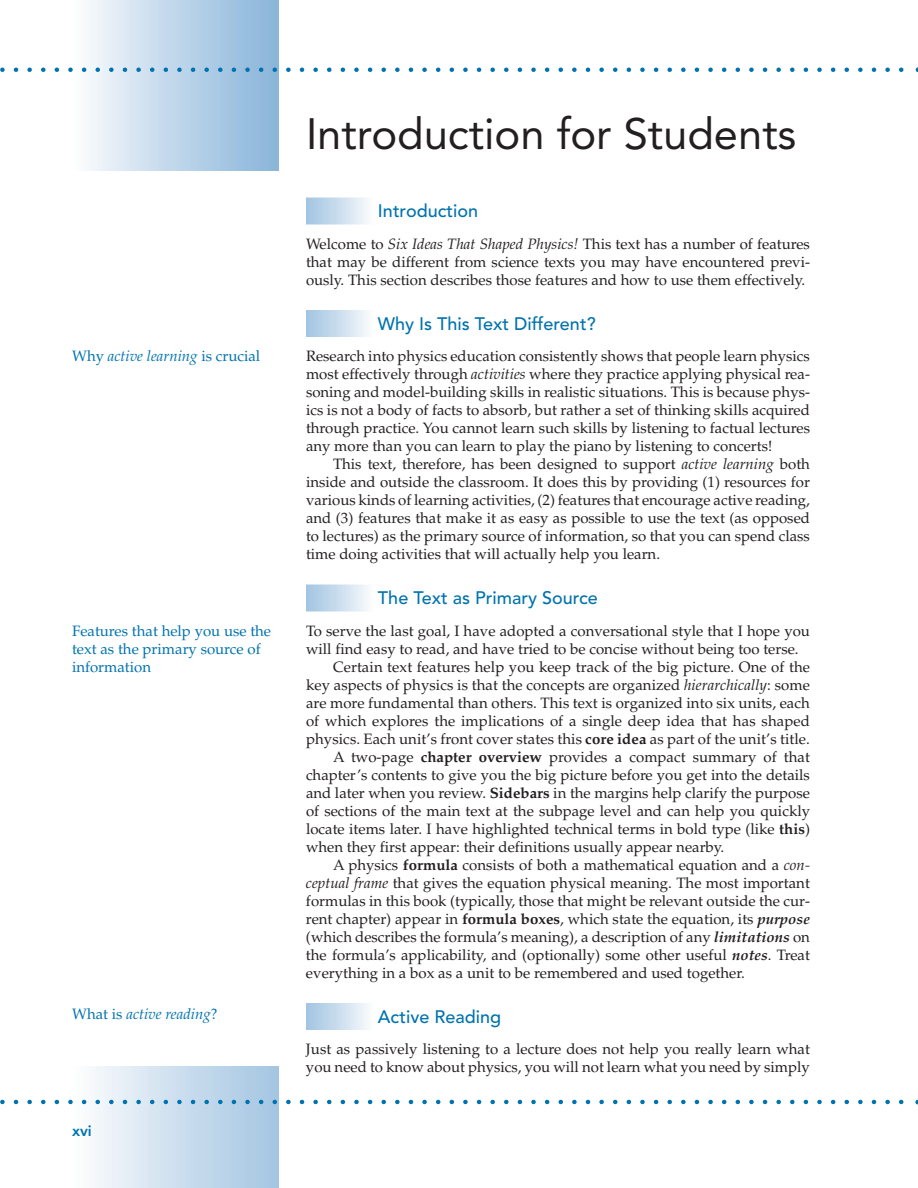
<style>
.page{position:relative;width:918px;height:1188px;background:#fff}
.page>*{position:absolute;margin:0;border:0;box-sizing:border-box;transform-origin:0 0}
.Other_Title{font:43.5px "Avenir LT Pro";color:#231f20}
.FMSection{font:500 18px "Avenir LT Pro";color:#0073ae}
.Body{font:15px/18px "Palatino LT Std";color:#231f20;text-align:justify}
.t1{font:15px/18px "Palatino LT Std";color:#0073ae}
.t2{font:italic 15px "Palatino LT Std";color:#0073ae}
.t3{font:800 15px "Avenir LT Pro";color:#0073ae}
.s1{font-style:normal}
.s2{font-style:italic}
.s3{font-weight:700}
.s4{font-weight:700;font-style:italic}
</style>
<div class="page">
<div style="left:72px;top:0;width:207px;height:171px;background:linear-gradient(to right,#fcfcfe,#87b3d8)"></div>
<svg style="left:0;top:68px;width:904px;height:4px"></svg>
<div style="left:72px;top:1066px;width:207px;height:122px;background:linear-gradient(to right,#fdfdfe,#a2c4e1)"></div>
<svg style="left:0;top:1100px;width:904px;height:4px"></svg>
<div style="left:306px;top:198px;width:68px;height:27px;background:linear-gradient(to right,#a1c3e1,#fafbfd)"></div>
<div style="left:306px;top:310px;width:68px;height:27px;background:linear-gradient(to right,#a1c3e1,#fafbfd)"></div>
<div style="left:306px;top:585px;width:68px;height:27px;background:linear-gradient(to right,#a1c3e1,#fafbfd)"></div>
<div style="left:306px;top:1003px;width:68px;height:27px;background:linear-gradient(to right,#a1c3e1,#fafbfd)"></div>
<p class="t2" style="left:72px;top:347px;width:190px"><span class="s1">Why</span> active learning <span class="s1">is crucial</span></p>
<p class="t1" style="left:72px;top:622px;width:201px">Features that help you use the text as the primary source of information</p>
<p class="t2" style="left:72px;top:1006px;width:147px"><span class="s1">What is</span> active reading<span class="s1">?</span></p>
<p class="t3" style="left:72px;top:1122px;width:21px">xvi</p>
<p class="Other_Title" style="left:306px;top:108px;width:492px">Introduction for Students</p>
<p class="FMSection" style="left:378px;top:200px;width:102px">Introduction</p>
<p class="Body" style="left:306px;top:235px;width:506px">Welcome to <span class="s2">Six Ideas That Shaped Physics!</span> This text has a number of features that may be different from science texts you may have encountered previ&shy;ously. This section describes those features and how to use them effectively.</p>
<p class="FMSection" style="left:378px;top:313px;width:219px">Why Is This Text Different?</p>
<p class="Body" style="left:306px;top:347px;width:506px">Research into physics education consistently shows that people learn physics most effectively through <span class="s2">activities</span> where they practice applying physical rea&shy;soning and model-building skills in realistic situations. This is because phys&shy;ics is not a body of facts to absorb, but rather a set of thinking skills acquired through practice. You cannot learn such skills by listening to factual lectures any more than you can learn to play the piano by listening to concerts!</p>
<p class="Body" style="left:306px;top:455px;width:506px;text-indent:27px">This text, therefore, has been designed to support <span class="s2">active learning</span> both inside and outside the classroom. It does this by providing (1) resources for various kinds of learning activities, (2) features that encourage active reading, and (3) features that make it as easy as possible to use the text (as opposed to lectures) as the primary source of information, so that you can spend class time doing activities that will actually help you learn.</p>
<p class="FMSection" style="left:378px;top:587px;width:221px">The Text as Primary Source</p>
<p class="Body" style="left:306px;top:622px;width:505px">To serve the last goal, I have adopted a conversational style that I hope you will find easy to read, and have tried to be concise without being too terse.</p>
<p class="Body" style="left:306px;top:658px;width:506px;text-indent:27px">Certain text features help you keep track of the big picture. One of the key aspects of physics is that the concepts are organized <span class="s2">hierarchically</span>: some are more fundamental than others. This text is organized into six units, each of which explores the implications of a single deep idea that has shaped physics. Each unit’s front cover states this <span class="s3">core idea</span> as part of the unit’s title.</p>
<p class="Body" style="left:306px;top:748px;width:506px;text-indent:27px">A two-page <span class="s3">chapter overview</span> provides a compact summary of that chapter’s contents to give you the big picture before you get into the details and later when you review. <span class="s3">Sidebars</span> in the margins help clarify the purpose of sections of the main text at the subpage level and can help you quickly locate items later. I have highlighted technical terms in bold type (like <span class="s3">this</span>) when they first appear: their definitions usually appear nearby.</p>
<p class="Body" style="left:306px;top:856px;width:506px;text-indent:27px">A physics <span class="s3">formula</span> consists of both a mathematical equation and a <span class="s2">con&shy;ceptual frame</span> that gives the equation physical meaning. The most important formulas in this book (typically, those that might be relevant outside the cur&shy;rent chapter) appear in <span class="s3">formula boxes</span>, which state the equation, its <span class="s4">purpose </span>(which describes the formula’s meaning), a description of any <span class="s4">limitations</span> on the formula’s applicability, and (optionally) some other useful <span class="s4">notes</span>. Treat everything in a box as a unit to be remembered and used together.</p>
<p class="FMSection" style="left:378px;top:1006px;width:125px">Active Reading</p>
<p class="Body" style="left:306px;top:1040px;width:506px">Just as passively listening to a lecture does not help you really learn what you need to know about physics, you will not learn what you need by simply</p>
</div>
